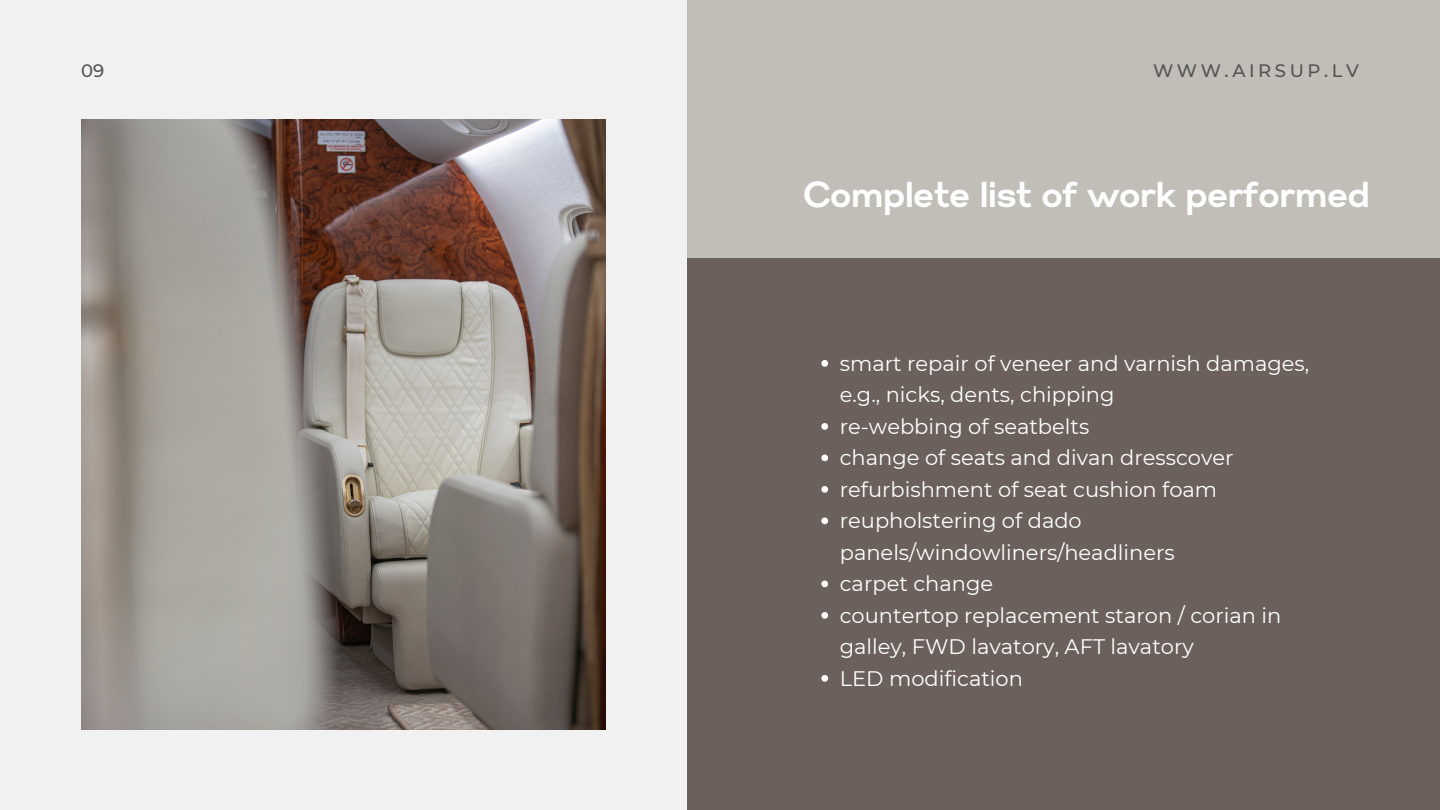
<style>
.page{position:relative;width:1440px;height:810px;background:#6b605b}
.page>*{position:absolute;margin:0;border:0;box-sizing:border-box;transform-origin:0 0}
.t1{font:700 36px "Gabriel Sans";color:#fff}
.t2{font:21px/31.5px "Montserrat";color:#fff}
.t3{font:500 18px "Montserrat";letter-spacing:.2em;color:#545454}
</style>
<div class="page">
<div style="left:0;top:0;width:687px;height:810px;background:#f1f1f2"></div>
<img style="left:81px;top:120px;width:525px;height:609px">
<div style="left:687px;top:0;width:753px;height:258px;background:#c0beb7"></div>
<svg style="left:821px;top:360px;width:7px;height:7px"></svg>
<svg style="left:821px;top:423px;width:7px;height:7px"></svg>
<svg style="left:821px;top:455px;width:7px;height:6px"></svg>
<svg style="left:821px;top:486px;width:7px;height:7px"></svg>
<svg style="left:821px;top:518px;width:7px;height:6px"></svg>
<svg style="left:821px;top:581px;width:7px;height:6px"></svg>
<svg style="left:821px;top:612px;width:7px;height:7px"></svg>
<svg style="left:821px;top:675px;width:7px;height:7px"></svg>
<p class="t3" style="left:81px;top:59px;width:25px">09</p>
<p class="t3" style="left:1153px;top:59px;width:207px">WWW.AIRSUP.LV</p>
<p class="t1" style="left:804px;top:179px;width:568px">Complete list of work performed</p>
<p class="t2" style="left:840px;top:347px;width:471px">smart repair of veneer and varnish damages, e.g., nicks, dents, chipping</p>
<p class="t2" style="left:840px;top:410px;width:251px">re-webbing of seatbelts</p>
<p class="t2" style="left:840px;top:442px;width:395px">change of seats and divan dresscover</p>
<p class="t2" style="left:840px;top:473px;width:379px">refurbishment of seat cushion foam</p>
<p class="t2" style="left:840px;top:505px;width:337px">reupholstering of dado panels/windowliners/headliners</p>
<p class="t2" style="left:840px;top:568px;width:155px">carpet change</p>
<p class="t2" style="left:840px;top:599px;width:443px">countertop replacement staron / corian in galley, FWD lavatory, AFT lavatory</p>
<p class="t2" style="left:840px;top:662px;width:185px">LED modification</p>
</div>
